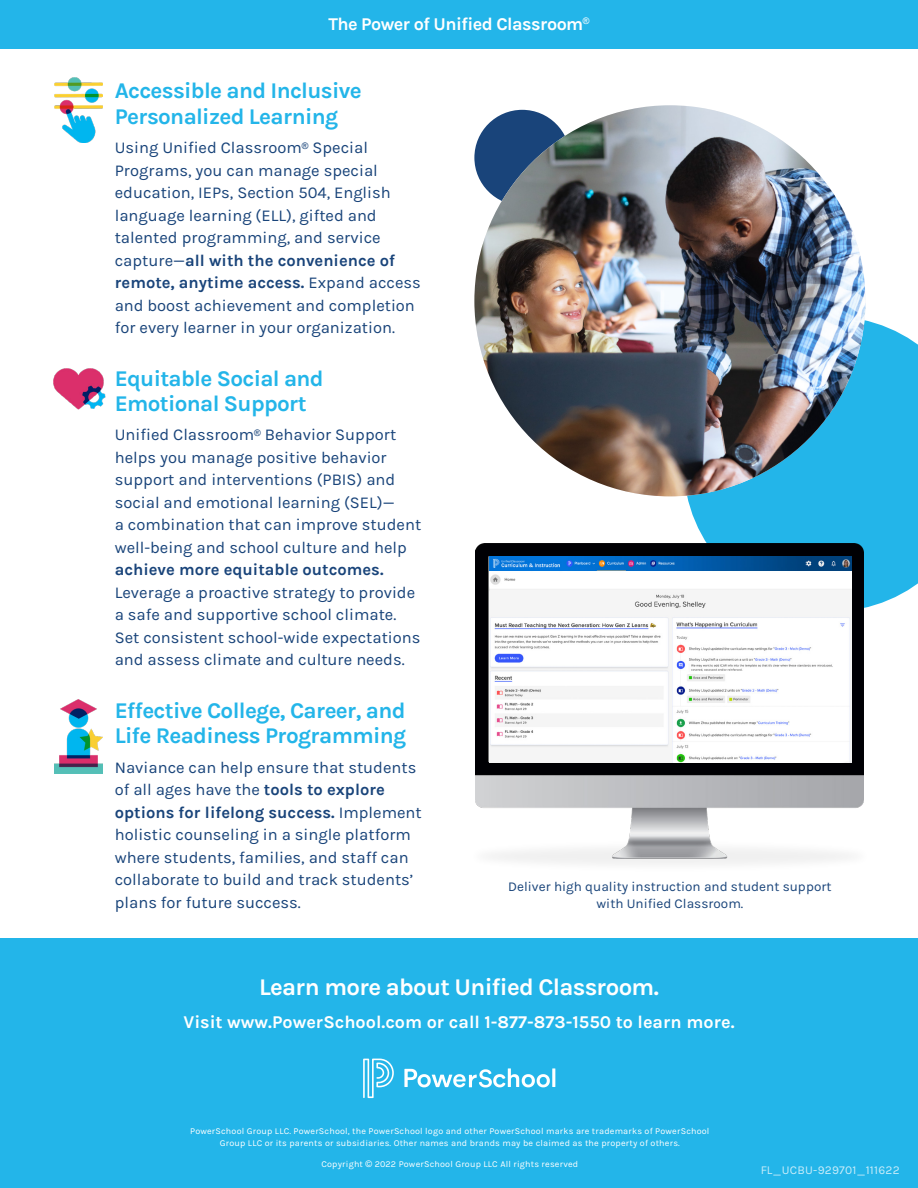
<style>
.page{position:relative;width:918px;height:1188px;background:#fff}
.page>*{position:absolute;margin:0;border:0;box-sizing:border-box;transform-origin:0 0}
.t1{font:700 24px "Karla";letter-spacing:-.03em;color:#fff}
.t2{font:700 22.5px/25.5px "Karla";letter-spacing:-.03em;color:#23b5e9}
.t3{font:700 18px "Karla";color:#fff}
.t4{font:700 18px "Karla";letter-spacing:-.03em;color:#fff}
.t5{font:16.5px/22.5px "Karla";color:#19447a}
.t6{font:700 16.5px "Karla";color:#19447a}
.t7{font:13.5px/16.5px "Karla";color:#19447a;text-align:center}
.t8{font:12px "Karla";letter-spacing:.02em;color:#fff}
.t9{font:9px/12px "Karla";letter-spacing:.02em;color:#fff;text-align:center}
.s1{font-weight:700}
.s2{font-family:"Arial"}
</style>
<div class="page">
<img style="left:54px;top:78px;width:49px;height:64px">
<img style="left:53px;top:368px;width:53px;height:42px">
<img style="left:54px;top:699px;width:49px;height:75px">
<div style="left:0;top:939px;width:918px;height:249px;background:#23b5e9"></div>
<svg style="left:363px;top:1059px;width:31px;height:39px"></svg>
<hr style="left:552px;top:1068px;width:3px;height:19px;background:#fff">
<svg style="left:404px;top:1068px;width:146px;height:20px"></svg>
<div style="left:684px;top:320px;width:234px;height:288px;background:#23b5e9"></div>
<div style="left:476px;top:847px;width:388px;height:19px;background:#f3f3f3;border-radius:50%"></div>
<img style="left:476px;top:544px;width:388px;height:315px">
<img style="left:489px;top:571px;width:362px;height:191px">
<div style="left:474px;top:110px;width:96px;height:96px;background:#19447a;border-radius:50%"></div>
<img style="left:489px;top:557px;width:188px;height:14px">
<img style="left:805px;top:557px;width:46px;height:14px">
<img style="left:677px;top:557px;width:128px;height:14px">
<div style="left:0;top:0;width:918px;height:48px;background:#23b5e9"></div>
<img style="left:474px;top:105px;width:391px;height:391px;border-radius:196px">
<p class="t4" style="left:328px;top:14px;width:263px">The Power of Unified Classroom<sup>®</sup></p>
<h2 class="t2" style="left:115px;top:78px;width:248px">Accessible and Inclusive<br>Personalized Learning</h2>
<p class="t5" style="left:115px;top:137px;width:308px">Using Unified Classroom<sup>®</sup> Special Programs, you can manage special education, IEPs, Section 504, English language learning (ELL), gifted and talented programming, and service capture—<span class="s1">all with the convenience of remote, anytime access.</span> Expand access and boost achievement and completion for every learner in your organization.</p>
<h2 class="t2" style="left:115px;top:365px;width:210px">Equitable Social and<br>Emotional Support</h2>
<p class="t5" style="left:115px;top:424px;width:308px">Unified Classroom<sup>®</sup> Behavior Support helps you manage positive behavior support and interventions (PBIS) and social and emotional learning (SEL)—<br>a combination that can improve student well-being and school culture and help</p>
<p class="t6" style="left:115px;top:560px;width:270px">achieve more equitable outcomes.</p>
<p class="t5" style="left:115px;top:581px;width:307px">Leverage a proactive strategy to provide a safe and supportive school climate.<br>Set consistent school-wide expectations and assess climate and culture needs.</p>
<h2 class="t2" style="left:115px;top:698px;width:293px">Effective College, Career, and<br>Life Readiness Programming</h2>
<p class="t5" style="left:115px;top:756px;width:309px">Naviance can help ensure that students of all ages have the <span class="s1">tools to explore options for lifelong success.</span> Implement holistic counseling in a single platform where students, families, and staff can collaborate to build and track students’ plans for future success.</p>
<p class="t7" style="left:508px;top:879px;width:325px">Deliver high quality instruction and student support with Unified Classroom.</p>
<h1 class="t1" style="left:259px;top:973px;width:401px">Learn more about Unified Classroom.</h1>
<p class="t3" style="left:183px;top:1012px;width:553px">Visit www.PowerSchool.com or call 1-877-873-1550 to learn more.</p>
<p class="t9" style="left:190px;top:1125px;width:521px">PowerSchool Group LLC. PowerSchool, the PowerSchool logo and other PowerSchool marks are trademarks of PowerSchool<br>Group LLC or its parents or subsidiaries. Other names and brands may be claimed as the property of others.</p>
<p class="t9" style="left:321px;top:1158px;width:258px">Copyright <span class="s2">©</span> 2022 PowerSchool Group LLC All rights reserved</p>
<p class="t8" style="left:760px;top:1164px;width:141px">FL_UCBU-929701_111622</p>
</div>
